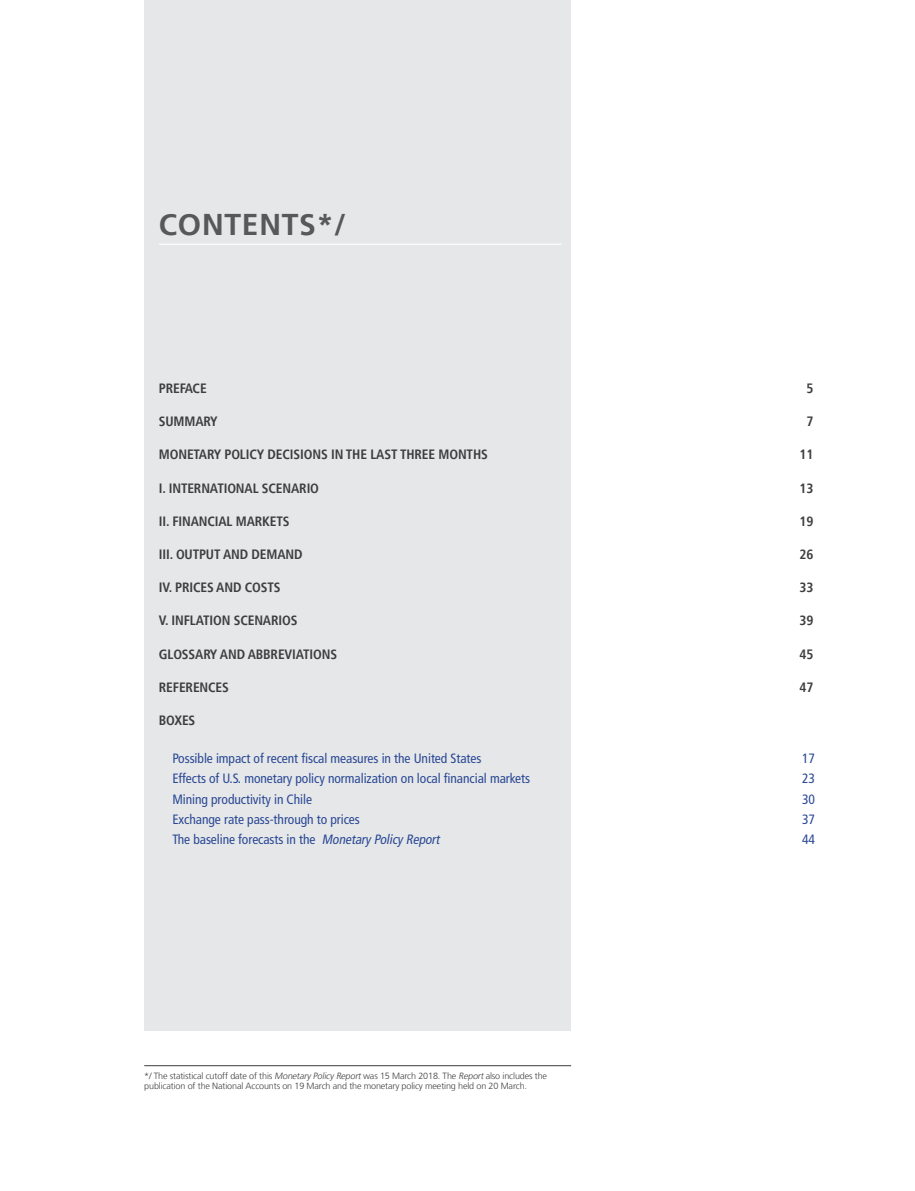
<style>
.page{position:relative;width:915px;height:1191px;background:#fff}
.page>*{position:absolute;margin:0;border:0;box-sizing:border-box;transform-origin:0 0}
.t1{font:700 30px "Frutiger LT";letter-spacing:.025em;color:#57585a}
.Recuadros{font:condensed 13.5px "Frutiger LT";letter-spacing:-.005em;color:#2a4994}
.Contenido{font:700 condensed 13.5px "Frutiger LT";letter-spacing:-.01em;color:#3e3e3f}
.Pie_de_página{font:300 9px/10.8px "Frutiger LT";letter-spacing:-.015em;color:#3e3e3f}
.s1{font-style:italic}
</style>
<div class="page">
<div style="left:144px;top:0;width:427px;height:1030px;background:#e6e7e9"></div>
<hr style="left:159px;top:244px;width:402px;height:1px;background:#fff">
<hr style="left:144px;top:1065px;width:427px;height:1px;background:#3e3e3f">
<p class="t1" style="left:159px;top:207px;width:188px">CONTENTS*/</p>
<p class="Contenido" style="left:159px;top:380px;width:49px">PREFACE</p>
<p class="Contenido" style="left:806px;top:380px;width:9px">5</p>
<p class="Contenido" style="left:159px;top:413px;width:60px">SUMMARY</p>
<p class="Contenido" style="left:806px;top:413px;width:9px">7</p>
<p class="Contenido" style="left:159px;top:447px;width:330px">MONETARY POLICY DECISIONS IN THE LAST THREE MONTHS</p>
<p class="Contenido" style="left:799px;top:447px;width:15px">11</p>
<p class="Contenido" style="left:159px;top:480px;width:162px">I. INTERNATIONAL SCENARIO</p>
<p class="Contenido" style="left:799px;top:480px;width:15px">13</p>
<p class="Contenido" style="left:159px;top:513px;width:132px">II. FINANCIAL MARKETS</p>
<p class="Contenido" style="left:799px;top:513px;width:15px">19</p>
<p class="Contenido" style="left:159px;top:546px;width:145px">III. OUTPUT AND DEMAND</p>
<p class="Contenido" style="left:799px;top:546px;width:15px">26</p>
<p class="Contenido" style="left:159px;top:579px;width:123px">IV. PRICES AND COSTS</p>
<p class="Contenido" style="left:799px;top:579px;width:15px">33</p>
<p class="Contenido" style="left:159px;top:613px;width:140px">V. INFLATION SCENARIOS</p>
<p class="Contenido" style="left:799px;top:613px;width:15px">39</p>
<p class="Contenido" style="left:159px;top:646px;width:180px">GLOSSARY AND ABBREVIATIONS</p>
<p class="Contenido" style="left:799px;top:646px;width:15px">45</p>
<p class="Contenido" style="left:159px;top:679px;width:72px">REFERENCES</p>
<p class="Contenido" style="left:799px;top:679px;width:15px">47</p>
<p class="Contenido" style="left:159px;top:712px;width:38px">BOXES</p>
<p class="Recuadros" style="left:172px;top:750px;width:310px">Possible impact of recent fiscal measures in the United States</p>
<p class="Recuadros" style="left:801px;top:750px;width:14px">17</p>
<p class="Recuadros" style="left:172px;top:770px;width:359px">Effects of U.S. monetary policy normalization on local financial markets</p>
<p class="Recuadros" style="left:801px;top:770px;width:14px">23</p>
<p class="Recuadros" style="left:172px;top:791px;width:141px">Mining productivity in Chile</p>
<p class="Recuadros" style="left:801px;top:791px;width:14px">30</p>
<p class="Recuadros" style="left:172px;top:811px;width:189px">Exchange rate pass-through to prices</p>
<p class="Recuadros" style="left:801px;top:811px;width:14px">37</p>
<p class="Recuadros" style="left:172px;top:832px;width:271px">The baseline forecasts in the <span class="s1">Monetary Policy Report</span></p>
<p class="Recuadros" style="left:801px;top:832px;width:14px">44</p>
<p class="Pie_de_página" style="left:144px;top:1070px;width:404px">*/ The statistical cutoff date of this <span class="s1">Monetary Policy Report</span>was 15 March 2018. The <span class="s1">Report</span>also includes the publication of the National Accounts on 19 March and the monetary policy meeting held on 20 March.</p>
</div>
